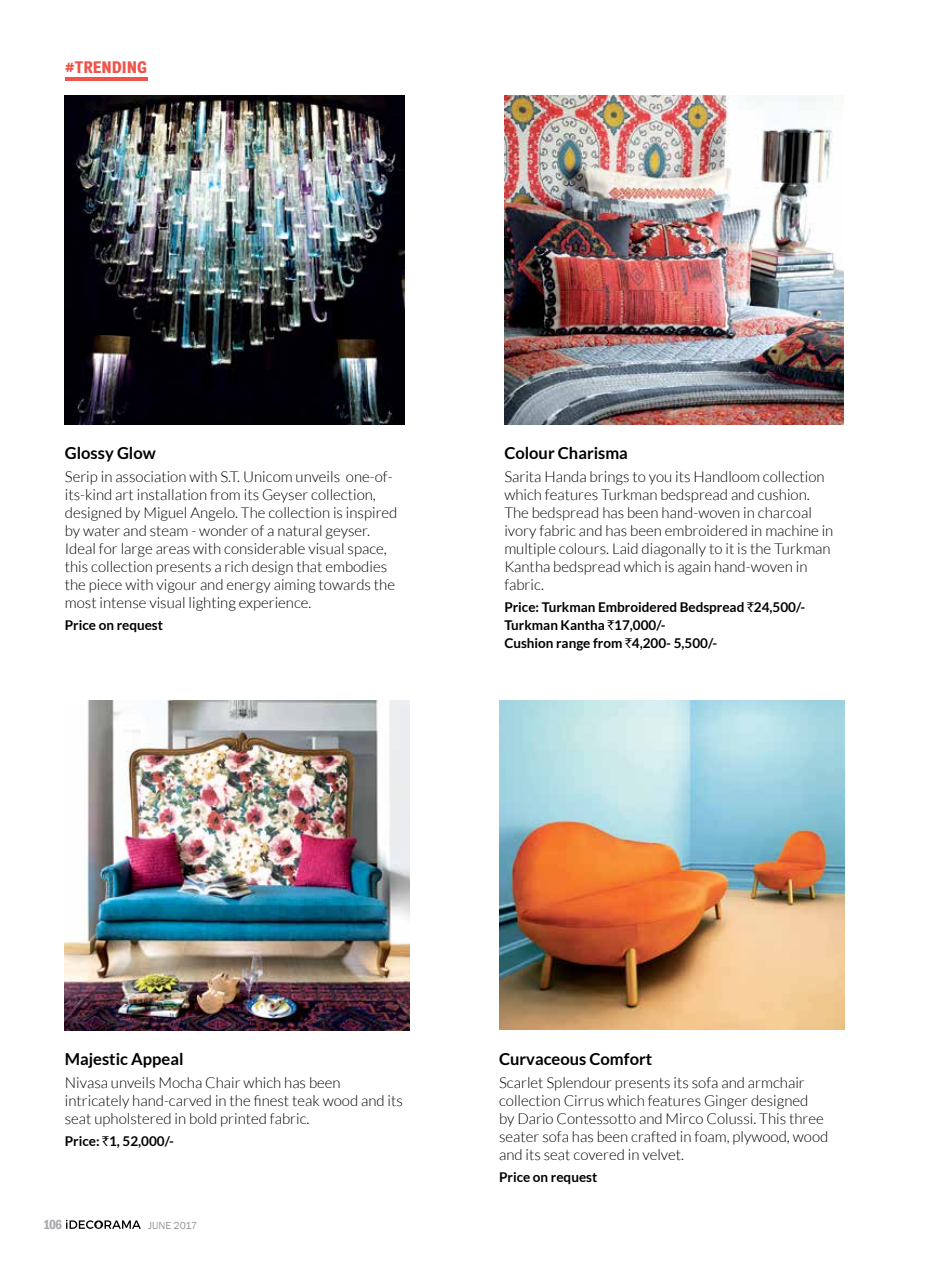
<style>
.page{position:relative;width:936px;height:1263px;background:#fff}
.page>*{position:absolute;margin:0;border:0;box-sizing:border-box;transform-origin:0 0}
.t1{font:700 16.5px "Lato";color:#000}
.t2{font:700 16.5px "Magra";color:#f05349}
.t3{font:300 15px/18px "Lato";color:#000}
.t4{font:700 13.5px/18px "Lato";color:#000}
.t5{font:600 condensed 13.5px "Franklin Gothic";color:#a7a9ac}
.t6{font:10.5px "Franklin Gothic";letter-spacing:-.005em;color:#939598}
.s1{font-family:"Rupee Foradian";font-weight:400}
</style>
<div class="page">
<svg style="left:66px;top:1220px;width:75px;height:9px"></svg>
<img style="left:65px;top:95px;width:339px;height:330px">
<img style="left:499px;top:701px;width:345px;height:329px">
<hr style="left:65px;top:77px;width:83px;height:3px;background:#f05349">
<img style="left:504px;top:95px;width:339px;height:330px">
<img style="left:65px;top:701px;width:345px;height:330px">
<p class="t2" style="left:65px;top:57px;width:84px">#TRENDING</p>
<p class="t1" style="left:65px;top:444px;width:92px">Glossy Glow</p>
<p class="t3" style="left:65px;top:467px;width:334px">Serip in association with S.T. Unicom unveils one-of&shy;its-kind art installation from its Geyser collection, designed by Miguel Angelo. The collection is inspired by water and steam - wonder of a natural geyser.<br>Ideal for large areas with considerable visual space, this collection presents a rich design that embodies the piece with vigour and energy aiming towards the most intense visual lighting experience.</p>
<p class="t4" style="left:65px;top:616px;width:100px">Price on request</p>
<p class="t1" style="left:504px;top:444px;width:125px">Colour Charisma</p>
<p class="t3" style="left:504px;top:467px;width:330px">Sarita Handa brings to you its Handloom collection which features Turkman bedspread and cushion.<br>The bedspread has been hand-woven in charcoal ivory fabric and has been embroidered in machine in multiple colours. Laid diagonally to it is the Turkman Kantha bedspread which is again hand-woven in fabric.</p>
<p class="t4" style="left:504px;top:598px;width:302px">Price: Turkman Embroidered Bedspread <span class="s1">`</span>24,500/-<br>Turkman Kantha <span class="s1">`</span>17,000/-<br>Cushion range from <span class="s1">`</span>4,200- 5,500/-</p>
<p class="t1" style="left:65px;top:1050px;width:120px">Majestic Appeal</p>
<p class="t3" style="left:65px;top:1073px;width:339px">Nivasa unveils Mocha Chair which has been intricately hand-carved in the finest teak wood and its seat upholstered in bold printed fabric.</p>
<p class="t4" style="left:65px;top:1132px;width:111px">Price: <span class="s1">`</span>1, 52,000/-</p>
<p class="t5" style="left:43px;top:1215px;width:20px">106</p>
<p class="t6" style="left:148px;top:1219px;width:51px">JUNE 2017</p>
<p class="t1" style="left:499px;top:1050px;width:154px">Curvaceous Comfort</p>
<p class="t3" style="left:499px;top:1073px;width:331px">Scarlet Splendour presents its sofa and armchair collection Cirrus which features Ginger designed<br>by Dario Contessotto and Mirco Colussi. This three seater sofa has been crafted in foam, plywood, wood and its seat covered in velvet.</p>
<p class="t4" style="left:499px;top:1168px;width:100px">Price on request</p>
</div>
